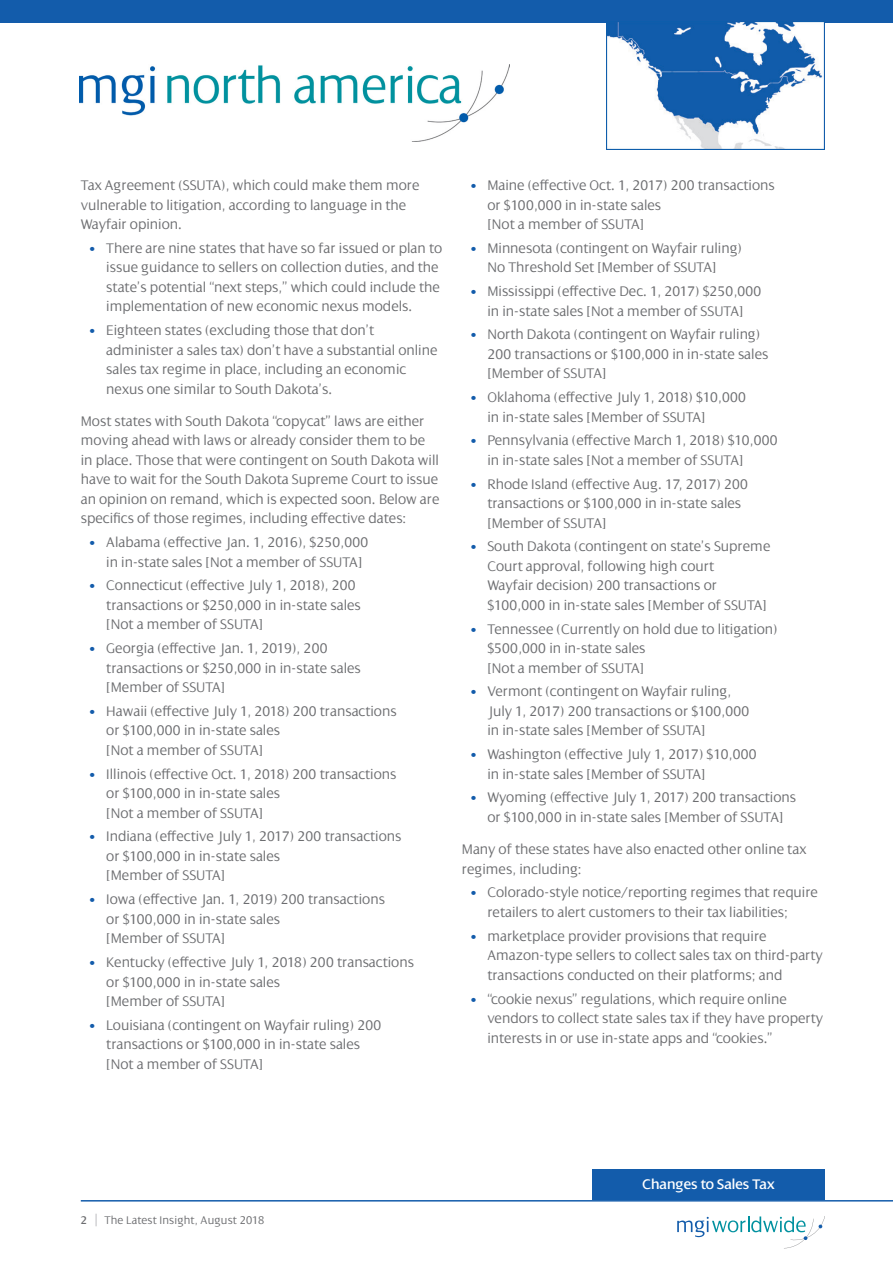
<style>
.page{position:relative;width:893px;height:1263px;background:#fff}
.page>*{position:absolute;margin:0;border:0;box-sizing:border-box;transform-origin:0 0}
.t1{font:300 15px/19.5px "Dialog LT Pro";color:#6c6d70}
.t2{font:15px "Dialog LT Pro";color:#fff}
.t3{font:300 12px "Dialog LT Pro";letter-spacing:.01em;color:#6c6d70}
.t4{font:12px "Dialog LT Pro";color:#6c6d70}
.s1{font-size:12.75px;color:#135cab}
</style>
<div class="page">
<hr style="left:81px;top:1200px;width:812px;height:1px;background:#135cab">
<svg style="left:96px;top:1214px;width:1px;height:12px"></svg>
<div style="left:0;top:0;width:893px;height:23px;background:#135cab"></div>
<div style="left:592px;top:1169px;width:233px;height:31px;background:#135cab"></div>
<svg style="left:677px;top:1216px;width:148px;height:32px"></svg>
<img style="left:80px;top:64px;width:430px;height:77px">
<img style="left:606px;top:22px;width:219px;height:128px">
<p class="t1" style="left:81px;top:176px;width:340px">Tax Agreement (SSUTA), which could make them more vulnerable to litigation, according to language in the<br>Wayfair opinion.</p>
<p class="t1" style="left:106px;top:238px;width:337px;text-indent:-17px"><span class="s1">•</span> There are nine states that have so far issued or plan to issue guidance to sellers on collection duties, and the state’s potential “next steps,” which could include the implementation of new economic nexus models.</p>
<p class="t1" style="left:106px;top:321px;width:333px;text-indent:-17px"><span class="s1">•</span> Eighteen states (excluding those that don’t administer a sales tax) don’t have a substantial online sales tax regime in place, including an economic nexus one similar to South Dakota’s.</p>
<p class="t1" style="left:81px;top:411px;width:360px">Most states with South Dakota “copycat” laws are either moving ahead with laws or already consider them to be in place. Those that were contingent on South Dakota will have to wait for the South Dakota Supreme Court to issue an opinion on remand, which is expected soon. Below are specifics of those regimes, including effective dates:</p>
<p class="t1" style="left:106px;top:533px;width:264px;text-indent:-17px"><span class="s1">•</span> Alabama (effective Jan. 1, 2016), $250,000 in in-state sales [Not a member of SSUTA]</p>
<p class="t1" style="left:106px;top:576px;width:256px;text-indent:-17px"><span class="s1">•</span> Connecticut (effective July 1, 2018), 200 transactions or $250,000 in in-state sales [Not a member of SSUTA]</p>
<p class="t1" style="left:106px;top:639px;width:256px;text-indent:-17px"><span class="s1">•</span> Georgia (effective Jan. 1, 2019), 200 transactions or $250,000 in in-state sales [Member of SSUTA]</p>
<p class="t1" style="left:106px;top:701px;width:292px;text-indent:-17px"><span class="s1">•</span> Hawaii (effective July 1, 2018) 200 transactions or $100,000 in in-state sales<br>[Not a member of SSUTA]</p>
<p class="t1" style="left:106px;top:764px;width:292px;text-indent:-17px"><span class="s1">•</span> Illinois (effective Oct. 1, 2018) 200 transactions or $100,000 in in-state sales<br>[Not a member of SSUTA]</p>
<p class="t1" style="left:106px;top:827px;width:297px;text-indent:-17px"><span class="s1">•</span> Indiana (effective July 1, 2017) 200 transactions or $100,000 in in-state sales<br>[Member of SSUTA]</p>
<p class="t1" style="left:106px;top:890px;width:280px;text-indent:-17px"><span class="s1">•</span> Iowa (effective Jan. 1, 2019) 200 transactions or $100,000 in in-state sales<br>[Member of SSUTA]</p>
<p class="t1" style="left:106px;top:952px;width:309px;text-indent:-17px"><span class="s1">•</span> Kentucky (effective July 1, 2018) 200 transactions or $100,000 in in-state sales<br>[Member of SSUTA]</p>
<p class="t1" style="left:106px;top:1015px;width:277px;text-indent:-17px"><span class="s1">•</span> Louisiana (contingent on Wayfair ruling) 200 transactions or $100,000 in in-state sales [Not a member of SSUTA]</p>
<p class="t1" style="left:487px;top:176px;width:289px;text-indent:-17px"><span class="s1">•</span> Maine (effective Oct. 1, 2017) 200 transactions or $100,000 in in-state sales<br>[Not a member of SSUTA]</p>
<p class="t1" style="left:470px;top:238px;width:273px;text-align:center"><span class="s1">•</span> Minnesota (contingent on Wayfair ruling)<br>No Threshold Set [Member of SSUTA]</p>
<p class="t1" style="left:470px;top:282px;width:293px;text-align:center"><span class="s1">•</span> Mississippi (effective Dec. 1, 2017) $250,000 in in-state sales [Not a member of SSUTA]</p>
<p class="t1" style="left:487px;top:325px;width:283px;text-indent:-17px"><span class="s1">•</span> North Dakota (contingent on Wayfair ruling)<br>200 transactions or $100,000 in in-state sales [Member of SSUTA]</p>
<p class="t1" style="left:487px;top:388px;width:260px;text-indent:-17px"><span class="s1">•</span> Oklahoma (effective July 1, 2018) $10,000 in in-state sales [Member of SSUTA]</p>
<p class="t1" style="left:487px;top:431px;width:292px;text-indent:-17px"><span class="s1">•</span> Pennsylvania (effective March 1, 2018) $10,000 in in-state sales [Not a member of SSUTA]</p>
<p class="t1" style="left:487px;top:474px;width:262px;text-indent:-17px"><span class="s1">•</span> Rhode Island (effective Aug. 17, 2017) 200 transactions or $100,000 in in-state sales [Member of SSUTA]</p>
<p class="t1" style="left:487px;top:537px;width:285px;text-indent:-17px"><span class="s1">•</span> South Dakota (contingent on state’s Supreme Court approval, following high court<br>Wayfair decision) 200 transactions or $100,000 in in-state sales [Member of SSUTA]</p>
<p class="t1" style="left:487px;top:619px;width:292px;text-indent:-17px"><span class="s1">•</span> Tennessee (Currently on hold due to litigation) $500,000 in in-state sales<br>[Not a member of SSUTA]</p>
<p class="t1" style="left:487px;top:682px;width:264px;text-indent:-17px"><span class="s1">•</span> Vermont (contingent on Wayfair ruling,<br>July 1, 2017) 200 transactions or $100,000 in in-state sales [Member of SSUTA]</p>
<p class="t1" style="left:487px;top:745px;width:271px;text-indent:-17px"><span class="s1">•</span> Washington (effective July 1, 2017) $10,000 in in-state sales [Member of SSUTA]</p>
<p class="t1" style="left:470px;top:788px;width:327px;text-align:center"><span class="s1">•</span> Wyoming (effective July 1, 2017) 200 transactions or $100,000 in in-state sales [Member of SSUTA]</p>
<p class="t1" style="left:462px;top:840px;width:346px">Many of these states have also enacted other online tax regimes, including:</p>
<p class="t1" style="left:487px;top:883px;width:332px;text-indent:-17px"><span class="s1">•</span> Colorado-style notice/reporting regimes that require retailers to alert customers to their tax liabilities;</p>
<p class="t1" style="left:487px;top:926px;width:337px;text-indent:-17px"><span class="s1">•</span> marketplace provider provisions that require<br>Amazon-type sellers to collect sales tax on third-party transactions conducted on their platforms; and</p>
<p class="t1" style="left:487px;top:989px;width:337px;text-indent:-17px"><span class="s1">•</span> “cookie nexus” regulations, which require online vendors to collect state sales tax if they have property interests in or use in-state apps and “cookies.”</p>
<p class="t4" style="left:81px;top:1214px;width:8px">2</p>
<p class="t3" style="left:104px;top:1214px;width:162px">The Latest Insight, August 2018</p>
<p class="t2" style="left:643px;top:1176px;width:133px">Changes to Sales Tax</p>
</div>
